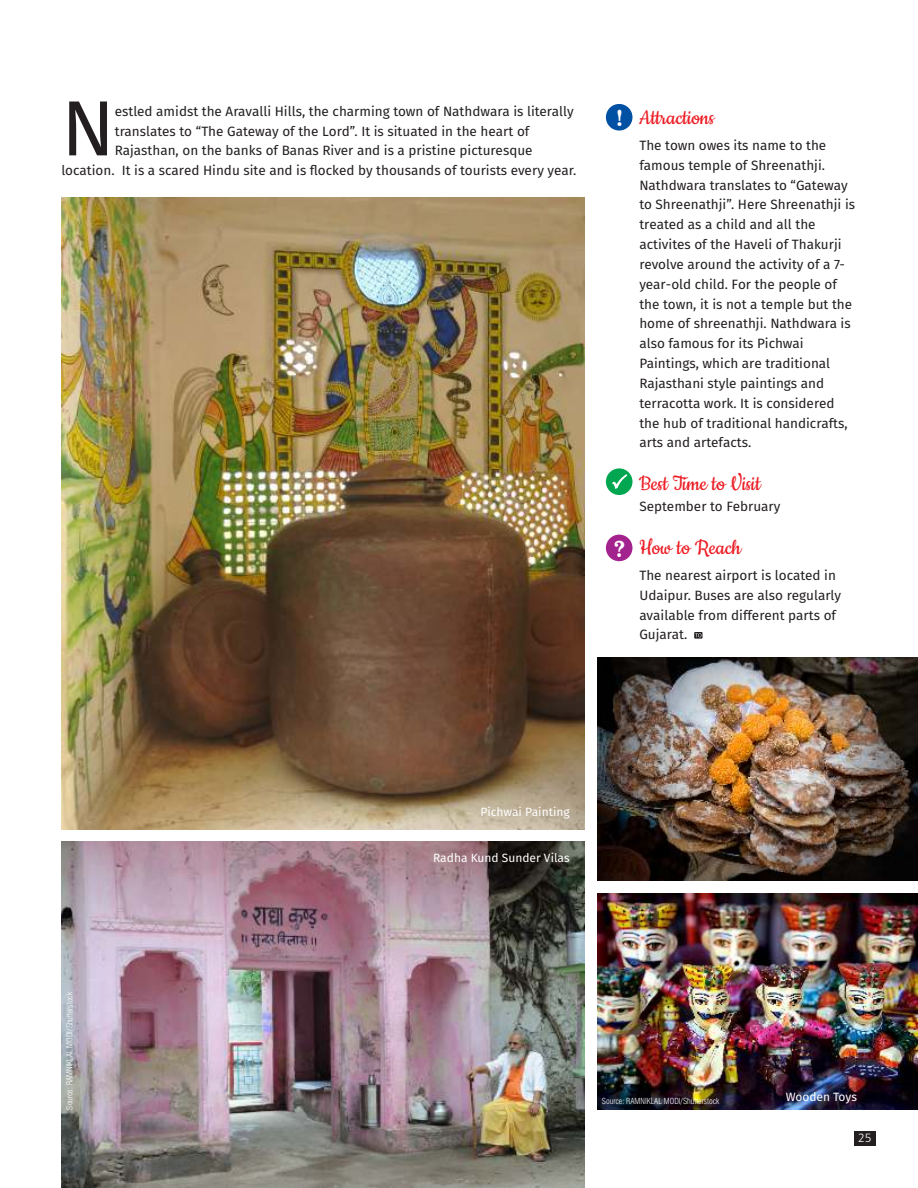
<style>
.page{position:relative;width:918px;height:1188px;background:#fff}
.page>*{position:absolute;margin:0;border:0;box-sizing:border-box;transform-origin:0 0}
.t1{font:78.15px "Fira Sans";color:#231f20}
.t2{font:24px "Cookie";color:#ed1c24}
.t3{font:13.5px/19.8px "Fira Sans";color:#231f20}
.t4{font:12px "Fira Sans";color:#fff}
.t5{font:12px "Humanist 777 BT Light B";color:#fff}
.t6{font:300 condensed 8.25px "Swiss 721 BT";color:#fff}
</style>
<div class="page">
<div style="left:854px;top:1131px;width:21px;height:14px;background:#231f20"></div>
<svg style="left:603px;top:102px;width:32px;height:31px"></svg>
<div style="left:606px;top:104px;width:26px;height:27px;background:#0050a3;border-radius:50%"></div>
<svg style="left:603px;top:466px;width:32px;height:31px"></svg>
<div style="left:606px;top:468px;width:26px;height:27px;background:#00a650;border-radius:50%"></div>
<svg style="left:603px;top:532px;width:32px;height:32px"></svg>
<div style="left:606px;top:535px;width:26px;height:26px;background:#a3238e;border-radius:50%"></div>
<img style="left:597px;top:658px;width:321px;height:222px">
<img style="left:61px;top:198px;width:523px;height:631px">
<img style="left:597px;top:893px;width:321px;height:216px">
<img style="left:61px;top:842px;width:523px;height:346px">
<svg style="left:694px;top:632px;width:9px;height:7px"></svg>
<h1 class="t1" style="left:61px;top:94px;width:55px">N</h1>
<p class="t3" style="left:115px;top:102px;width:461px">estled amidst the Aravalli Hills, the charming town of Nathdwara is literally</p>
<p class="t3" style="left:115px;top:122px;width:416px">translates to “The Gateway of the Lord”. It is situated in the heart of</p>
<p class="t3" style="left:115px;top:142px;width:419px">Rajasthan, on the banks of Banas River and is a pristine picturesque</p>
<p class="t3" style="left:61px;top:161px;width:516px">location. It is a scared Hindu site and is flocked by thousands of tourists every year.</p>
<h2 class="t2" style="left:616px;top:105px;width:100px"><sub>!</sub> Attractions</h2>
<p class="t3" style="left:639px;top:136px;width:217px">The town owes its name to the famous temple of Shreenathji.<br>Nathdwara translates to “Gateway to Shreenathji”. Here Shreenathji is treated as a child and all the activites of the Haveli of Thakurji revolve around the activity of a 7- year-old child. For the people of the town, it is not a temple but the home of shreenathji. Nathdwara is also famous for its Pichwai<br>Paintings, which are traditional<br>Rajasthani style paintings and terracotta work. It is considered the hub of traditional handicrafts, arts and artefacts.</p>
<h2 class="t2" style="left:639px;top:471px;width:123px">Best Time to Visit</h2>
<p class="t3" style="left:639px;top:497px;width:143px">September to February</p>
<h2 class="t2" style="left:614px;top:535px;width:129px"><sub>?</sub> How to Reach</h2>
<p class="t3" style="left:639px;top:566px;width:203px">The nearest airport is located in<br>Udaipur. Buses are also regularly available from different parts of<br>Gujarat.</p>
<p class="t6" style="left:66px;top:1110px;width:119px;rotate:-90deg">Source: RAMNIKLAL MODI/Shutterstock</p>
<p class="t4" style="left:481px;top:807px;width:91px">Pichwai Painting</p>
<p class="t4" style="left:433px;top:852px;width:138px">Radha Kund Sunder Vilas</p>
<p class="t6" style="left:602px;top:1097px;width:119px">Source: RAMNIKLAL MODI/Shutterstock</p>
<p class="t4" style="left:786px;top:1091px;width:73px">Wooden Toys</p>
<p class="t5" style="left:858px;top:1133px;width:15px">25</p>
</div>
